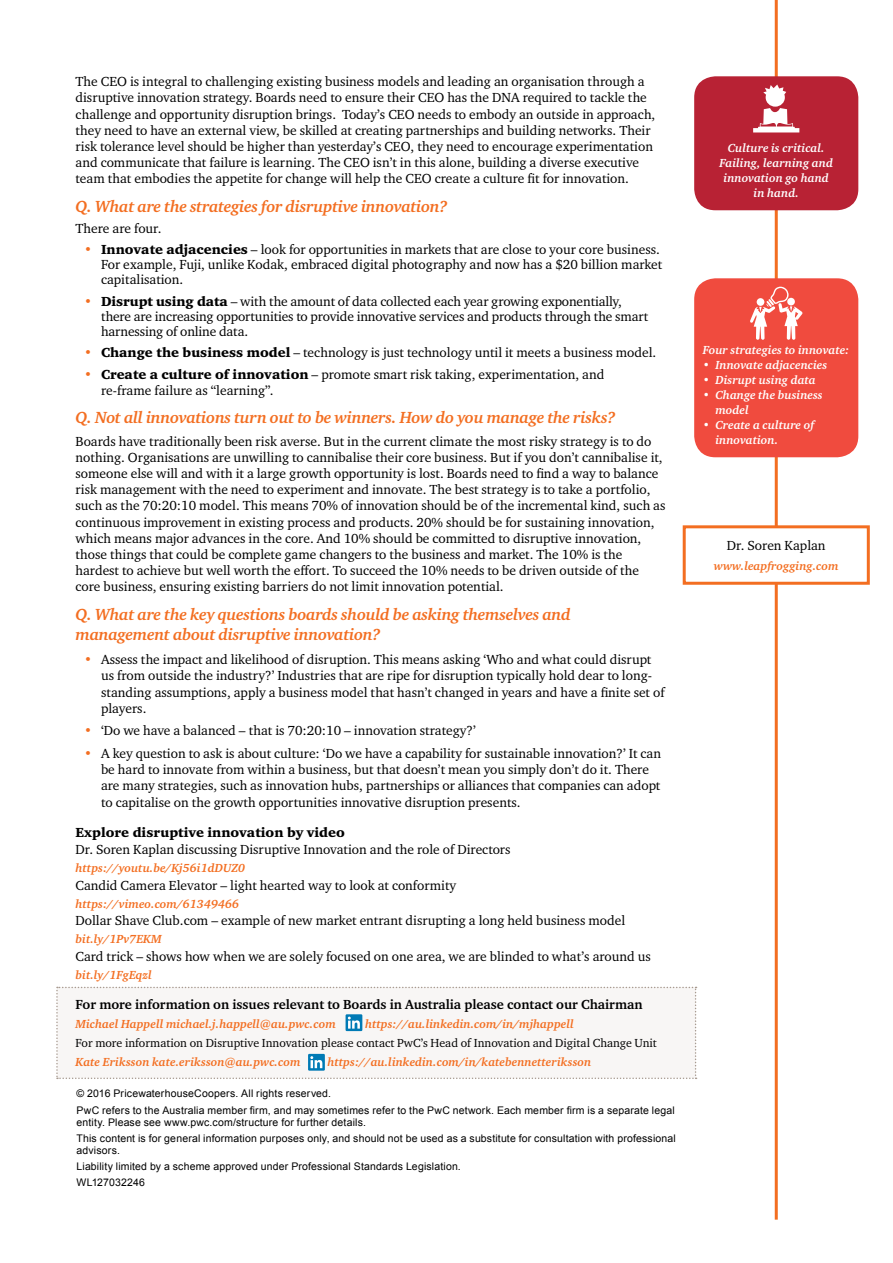
<style>
.page{position:relative;width:893px;height:1263px;background:#fff}
.page>*{position:absolute;margin:0;border:0;box-sizing:border-box;transform-origin:0 0}
.t1{font:italic 700 16.5px/19.8px "Charter ITC Pro";letter-spacing:-.02em;color:#f36e21}
.t2{font:13.5px/16.2px "Charter ITC Pro";color:#000}
.t3{font:700 13.5px "Charter ITC Pro";color:#000}
.t4{font:900 13.5px "Charter ITC Pro";color:#000}
.t5{font:italic 700 12px "Charter ITC Pro";color:#f36e21}
.t6{font:italic 700 12px/15px "Charter ITC Pro";color:#fff}
.t7{font:12px "Charter ITC Pro";color:#000}
.t8{font:10.5px/16.2px "Arial";letter-spacing:.015em;color:#000}
.s1{font-weight:900;color:#f36e21}
.s2{font-weight:900}
.s3{color:#f36e21}
</style>
<div class="page">
<hr style="left:775px;top:0;width:3px;height:1219px;background:#f36e21">
<div style="left:694px;top:278px;width:164px;height:179px;background:#f04b3e;border-radius:21px"></div>
<svg style="left:750px;top:287px;width:53px;height:53px"></svg>
<div style="left:683px;top:525px;width:187px;height:60px;background:#fff;border:3px solid #f36e21"></div>
<div style="left:694px;top:76px;width:164px;height:134px;background:#b82234;border-radius:21px"></div>
<svg style="left:753px;top:85px;width:46px;height:47px"></svg>
<div style="left:56px;top:987px;width:641px;height:92px;background:#f8f6f5"></div>
<p class="t2" style="left:76px;top:73px;width:581px">The CEO is integral to challenging existing business models and leading an organisation through a disruptive innovation strategy. Boards need to ensure their CEO has the DNA required to tackle the challenge and opportunity disruption brings. Today’s CEO needs to embody an outside in approach, they need to have an external view, be skilled at creating partnerships and building networks. Their risk tolerance level should be higher than yesterday’s CEO, they need to encourage experimentation and communicate that failure is learning. The CEO isn’t in this alone, building a diverse executive team that embodies the appetite for change will help the CEO create a culture fit for innovation.</p>
<p class="t1" style="left:76px;top:196px;width:374px">Q. What are the strategies for disruptive innovation?</p>
<p class="t2" style="left:76px;top:220px;width:87px">There are four.</p>
<p class="t2" style="left:101px;top:242px;width:563px;line-height:15px;text-indent:-17px"><span class="s1">•</span> <span class="s2">Innovate adjacencies</span> – look for opportunities in markets that are close to your core business.<br>For example, Fuji, unlike Kodak, embraced digital photography and now has a $20 billion market capitalisation.</p>
<p class="t2" style="left:101px;top:294px;width:549px;line-height:15px;text-indent:-17px"><span class="s1">•</span> <span class="s2">Disrupt using data</span> – with the amount of data collected each year growing exponentially, there are increasing opportunities to provide innovative services and products through the smart harnessing of online data.</p>
<p class="t2" style="left:84px;top:344px;width:574px"><span class="s1">•</span> <span class="s2">Change the business model</span> – technology is just technology until it meets a business model.</p>
<p class="t2" style="left:101px;top:366px;width:505px;text-indent:-17px"><span class="s1">•</span> <span class="s2">Create a culture of innovation</span> – promote smart risk taking, experimentation, and re-frame failure as “learning”.</p>
<p class="t1" style="left:76px;top:408px;width:542px">Q. Not all innovations turn out to be winners. How do you manage the risks?</p>
<p class="t2" style="left:76px;top:433px;width:591px">Boards have traditionally been risk averse. But in the current climate the most risky strategy is to do nothing. Organisations are unwilling to cannibalise their core business. But if you don’t cannibalise it, someone else will and with it a large growth opportunity is lost. Boards need to find a way to balance risk management with the need to experiment and innovate. The best strategy is to take a portfolio, such as the 70:20:10 model. This means 70% of innovation should be of the incremental kind, such as continuous improvement in existing process and products. 20% should be for sustaining innovation, which means major advances in the core. And 10% should be committed to disruptive innovation, those things that could be complete game changers to the business and market. The 10% is the hardest to achieve but well worth the effort. To succeed the 10% needs to be driven outside of the core business, ensuring existing barriers do not limit innovation potential.</p>
<p class="t1" style="left:76px;top:604px;width:497px">Q. What are the key questions boards should be asking themselves and management about disruptive innovation?</p>
<p class="t2" style="left:101px;top:651px;width:565px;text-indent:-17px"><span class="s3">•</span> Assess the impact and likelihood of disruption. This means asking ‘Who and what could disrupt us from outside the industry?’ Industries that are ripe for disruption typically hold dear to long&shy;standing assumptions, apply a business model that hasn’t changed in years and have a finite set of players.</p>
<p class="t2" style="left:84px;top:722px;width:393px"><span class="s3">•</span> ‘Do we have a balanced – that is 70:20:10 – innovation strategy?’</p>
<p class="t2" style="left:101px;top:745px;width:562px;text-indent:-17px"><span class="s3">•</span> A key question to ask is about culture: ‘Do we have a capability for sustainable innovation?’ It can be hard to innovate from within a business, but that doesn’t mean you simply don’t do it. There are many strategies, such as innovation hubs, partnerships or alliances that companies can adopt to capitalise on the growth opportunities innovative disruption presents.</p>
<p class="t4" style="left:76px;top:824px;width:271px">Explore disruptive innovation by video</p>
<p class="t2" style="left:76px;top:841px;width:437px">Dr. Soren Kaplan discussing Disruptive Innovation and the role of Directors</p>
<p class="t5" style="left:76px;top:861px;width:171px">https://youtu.be/Kj56i1dDUZ0</p>
<p class="t2" style="left:76px;top:877px;width:382px">Candid Camera Elevator – light hearted way to look at conformity</p>
<p class="t5" style="left:76px;top:896px;width:165px">https://vimeo.com/61349466</p>
<p class="t2" style="left:76px;top:912px;width:551px">Dollar Shave Club.com – example of new market entrant disrupting a long held business model</p>
<p class="t5" style="left:76px;top:932px;width:88px">bit.ly/1Pv7EKM</p>
<p class="t2" style="left:76px;top:948px;width:577px">Card trick – shows how when we are solely focused on one area, we are blinded to what’s around us</p>
<p class="t5" style="left:76px;top:967px;width:78px">bit.ly/1FgEqzl</p>
<p class="t3" style="left:76px;top:996px;width:569px">For more information on issues relevant to Boards in Australia please contact our Chairman</p>
<p class="t5" style="left:76px;top:1016px;width:262px">Michael Happell michael.j.happell@au.pwc.com</p>
<p class="t5" style="left:365px;top:1016px;width:210px">https://au.linkedin.com/in/mjhappell</p>
<p class="t7" style="left:76px;top:1035px;width:583px">For more information on Disruptive Innovation please contact PwC’s Head of Innovation and Digital Change Unit</p>
<p class="t5" style="left:76px;top:1055px;width:227px">Kate Eriksson kate.eriksson@au.pwc.com</p>
<p class="t5" style="left:327px;top:1055px;width:265px">https://au.linkedin.com/in/katebennetteriksson</p>
<p class="t8" style="left:77px;top:1085px;width:600px">© 2016 PricewaterhouseCoopers. All rights reserved.<br>PwC refers to the Australia member firm, and may sometimes refer to the PwC network. Each member firm is a separate legal</p>
<p class="t8" style="left:77px;top:1114px;width:601px">entity. Please see www.pwc.com/structure for further details.<br>This content is for general information purposes only, and should not be used as a substitute for consultation with professional</p>
<p class="t8" style="left:77px;top:1142px;width:386px">advisors.<br>Liability limited by a scheme approved under Professional Standards Legislation.<br>WL127032246</p>
<p class="t6" style="left:719px;top:141px;width:115px;text-align:center">Culture is critical.<br>Failing, learning and innovation go hand in hand.</p>
<p class="t6" style="left:703px;top:343px;width:148px">Four strategies to innovate:</p>
<p class="t6" style="left:703px;top:358px;width:126px">• Innovate adjacencies</p>
<p class="t6" style="left:703px;top:373px;width:115px">• Disrupt using data</p>
<p class="t6" style="left:715px;top:388px;width:109px;text-indent:-13px">• Change the business model</p>
<p class="t6" style="left:715px;top:418px;width:100px;text-indent:-13px">• Create a culture of innovation.</p>
<p class="t2" style="left:727px;top:537px;width:100px">Dr. Soren Kaplan</p>
<p class="t5" style="left:714px;top:558px;width:126px">www.leapfrogging.com</p>
</div>
